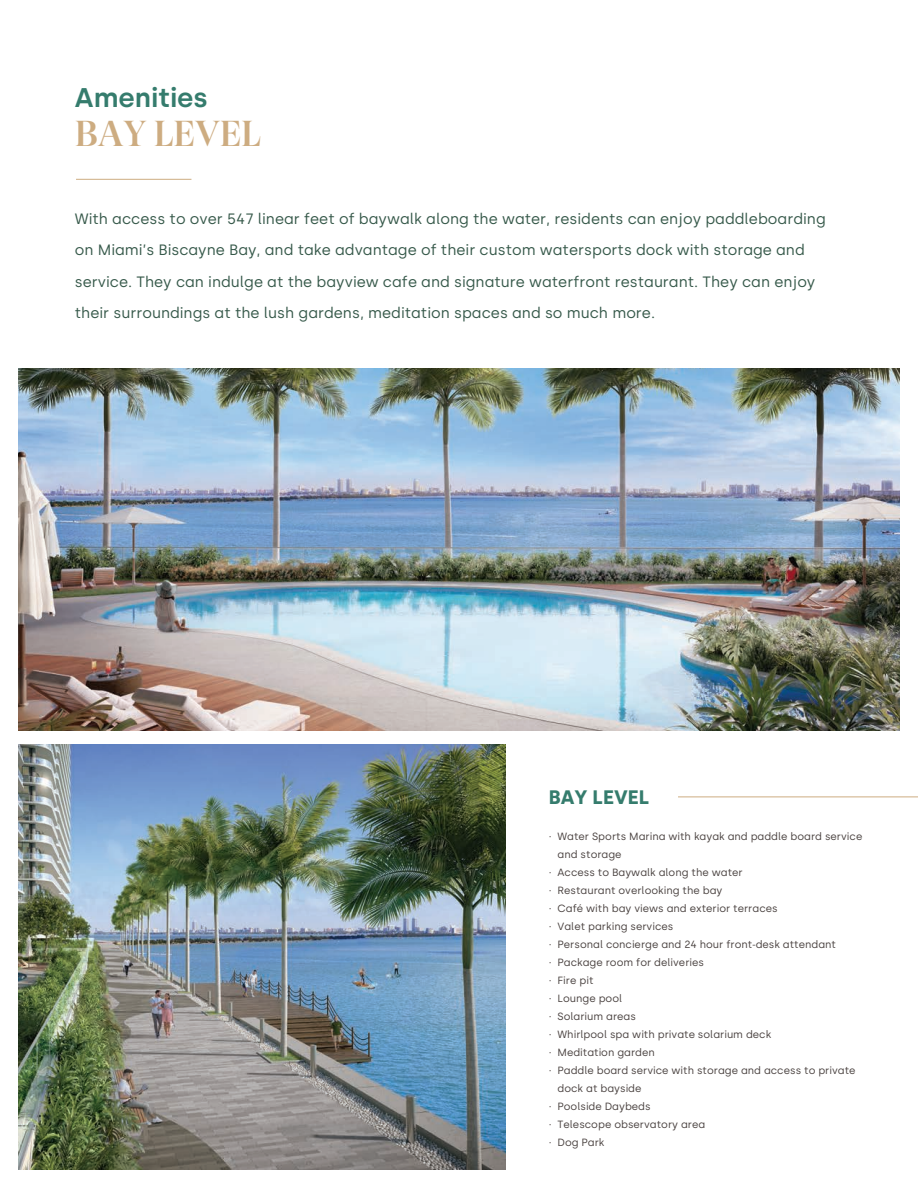
<style>
.page{position:relative;width:918px;height:1188px;background:#fff}
.page>*{position:absolute;margin:0;border:0;box-sizing:border-box;transform-origin:0 0}
.t1{font:500 36px "GT Super Display";letter-spacing:-.015em;color:#cdac81}
.t2{font:600 27px "Silka";color:#357c6d}
.t3{font:700 19.5px "Silka";color:#357c6d}
.t4{font:15px/31.5px "Silka";color:#36594a}
.t5{font:10.5px "Silka";color:#49413f}
.s1{font-family:"Myriad Pro"}
</style>
<div class="page">
<img style="left:18px;top:369px;width:882px;height:362px">
<img style="left:19px;top:745px;width:487px;height:424px">
<hr style="left:678px;top:797px;width:240px;height:1px;background:#cdac81">
<hr style="left:76px;top:179px;width:115px;height:1px;background:#cdac81">
<h2 class="t2" style="left:75px;top:81px;width:135px">Amenities</h2>
<h1 class="t1" style="left:75px;top:114px;width:188px">BAY LEVEL</h1>
<p class="t4" style="left:75px;top:203px;width:752px">With access to over 547 linear feet of baywalk along the water, residents can enjoy paddleboarding on Miami’s Biscayne Bay, and take advantage of their custom watersports dock with storage and service. They can indulge at the bayview cafe and signature waterfront restaurant. They can enjoy their surroundings at the lush gardens, meditation spaces and so much more.</p>
<h3 class="t3" style="left:549px;top:785px;width:102px">BAY LEVEL</h3>
<p class="t5" style="left:549px;top:830px;width:315px">· Water Sports Marina with kayak and paddle board service</p>
<p class="t5" style="left:558px;top:848px;width:66px">and storage</p>
<p class="t5" style="left:549px;top:866px;width:195px">· Access to Baywalk along the water</p>
<p class="t5" style="left:549px;top:884px;width:175px">· Restaurant overlooking the bay</p>
<p class="t5" style="left:549px;top:902px;width:230px">· Café with bay views and exterior terraces</p>
<p class="t5" style="left:549px;top:920px;width:126px">· Valet parking services</p>
<p class="t5" style="left:549px;top:938px;width:289px">· Personal concierge and 24 hour front<span class="s1">‐</span>desk attendant</p>
<p class="t5" style="left:549px;top:956px;width:157px">· Package room for deliveries</p>
<p class="t5" style="left:549px;top:974px;width:46px">· Fire pit</p>
<p class="t5" style="left:549px;top:992px;width:75px">· Lounge pool</p>
<p class="t5" style="left:549px;top:1010px;width:89px">· Solarium areas</p>
<p class="t5" style="left:549px;top:1028px;width:224px">· Whirlpool spa with private solarium deck</p>
<p class="t5" style="left:549px;top:1046px;width:108px">· Meditation garden</p>
<p class="t5" style="left:549px;top:1064px;width:308px">· Paddle board service with storage and access to private</p>
<p class="t5" style="left:558px;top:1082px;width:85px">dock at bayside</p>
<p class="t5" style="left:549px;top:1100px;width:103px">· Poolside Daybeds</p>
<p class="t5" style="left:549px;top:1118px;width:158px">· Telescope observatory area</p>
<p class="t5" style="left:549px;top:1136px;width:57px">· Dog Park</p>
</div>
